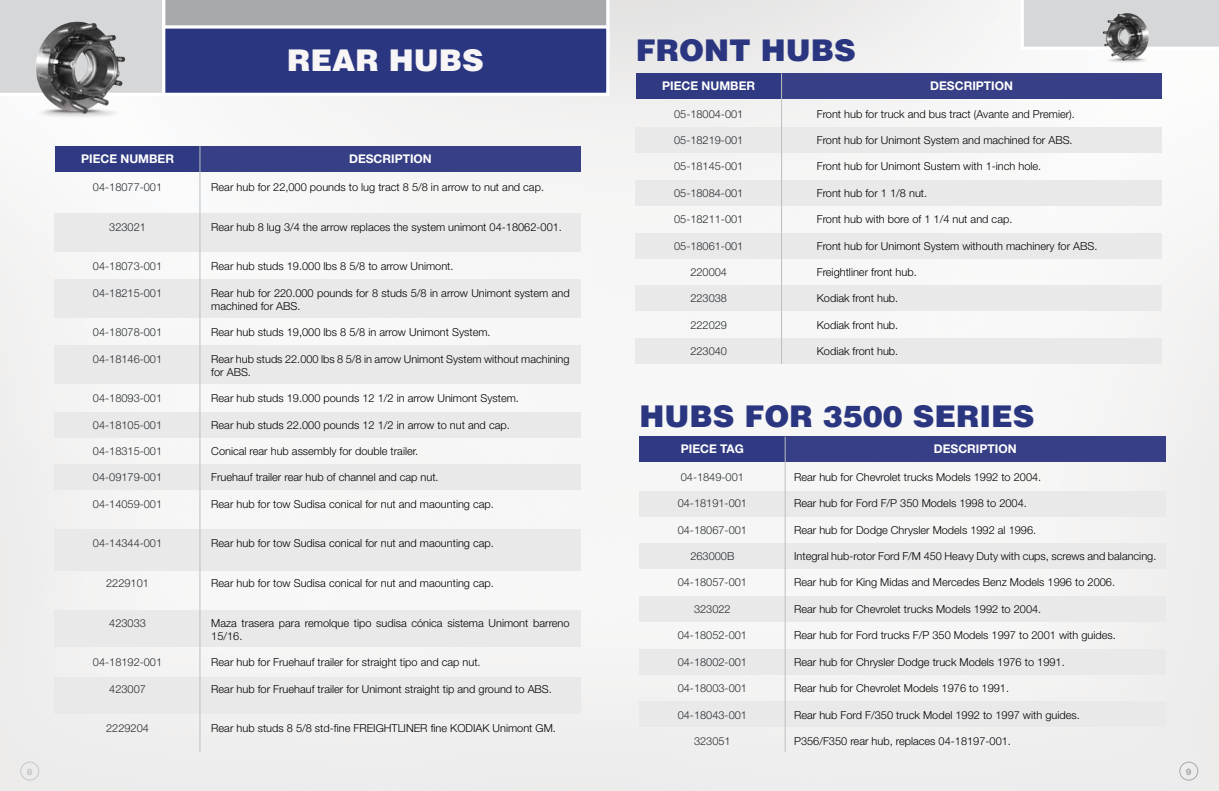
<style>
.page{position:relative;width:1219px;height:791px;background:#fff}
.page>*{position:absolute;margin:0;border:0;box-sizing:border-box;transform-origin:0 0}
.t1{font:900 30px "Helvetica";color:#2b3681}
.t2{font:900 30px "Helvetica";color:#f7f5f5}
.t3{font:700 12px "Helvetica Neue";color:#fff}
.t4{font:300 11px/13.2px "Helvetica Neue";color:#000}
.t5{font:300 11px "Helvetica Neue";color:#252a2d}
.t6{font:800 9px "Helvetica Neue";color:#a7a9ac}
</style>
<div class="page">
<img style="left:0;top:0;width:1219px;height:791px">
<div style="left:21px;top:762px;width:18px;height:18px;border:1px solid #a7a9ac;border-radius:50%"></div>
<div style="left:1179px;top:762px;width:19px;height:18px;border:1px solid #a7a9ac;border-radius:50%"></div>
<svg style="left:0;top:0;width:611px;height:98px;background:#6f76a1"></svg>
<div style="left:55px;top:146px;width:145px;height:26px;background:#2f3a83"></div>
<div style="left:200px;top:146px;width:380px;height:26px;background:#373f86"></div>
<div style="left:55px;top:214px;width:526px;height:38px;background:#e9e9ea"></div>
<div style="left:55px;top:280px;width:526px;height:38px;background:#e9e9ea"></div>
<div style="left:55px;top:346px;width:526px;height:38px;background:#e9e9ea"></div>
<div style="left:55px;top:412px;width:526px;height:25px;background:#e9e9ea"></div>
<div style="left:55px;top:464px;width:526px;height:25px;background:#e9e9ea"></div>
<div style="left:55px;top:529px;width:526px;height:41px;background:#e9e9ea"></div>
<div style="left:55px;top:610px;width:526px;height:37px;background:#e9e9ea"></div>
<div style="left:55px;top:677px;width:526px;height:37px;background:#e9e9ea"></div>
<hr style="left:199px;top:146px;width:1px;height:606px;background:#bcbec0">
<svg style="left:1019px;top:0;width:200px;height:52px;background:#dadbdc"></svg>
<img style="left:24px;top:13px;width:111px;height:111px">
<img style="left:1097px;top:8px;width:57px;height:58px">
<div style="left:636px;top:73px;width:146px;height:25px;background:#2f3a83"></div>
<div style="left:782px;top:73px;width:380px;height:25px;background:#373f86"></div>
<div style="left:636px;top:127px;width:526px;height:26px;background:#e9e9ea"></div>
<div style="left:636px;top:180px;width:526px;height:26px;background:#e9e9ea"></div>
<div style="left:636px;top:233px;width:526px;height:25px;background:#e9e9ea"></div>
<div style="left:636px;top:286px;width:526px;height:25px;background:#e9e9ea"></div>
<div style="left:636px;top:338px;width:526px;height:26px;background:#e9e9ea"></div>
<hr style="left:781px;top:73px;width:1px;height:291px;background:#bcbec0">
<div style="left:639px;top:436px;width:146px;height:26px;background:#2f3a83"></div>
<div style="left:785px;top:436px;width:380px;height:26px;background:#373f86"></div>
<div style="left:639px;top:491px;width:526px;height:25px;background:#e9e9ea"></div>
<div style="left:639px;top:543px;width:526px;height:26px;background:#e9e9ea"></div>
<div style="left:639px;top:596px;width:526px;height:26px;background:#e9e9ea"></div>
<div style="left:639px;top:649px;width:526px;height:25px;background:#e9e9ea"></div>
<div style="left:639px;top:702px;width:526px;height:25px;background:#e9e9ea"></div>
<hr style="left:785px;top:437px;width:1px;height:315px;background:#bcbec0">
<p class="t3" style="left:81px;top:152px;width:94px">PIECE NUMBER</p>
<p class="t5" style="left:93px;top:180px;width:71px">04-18077-001</p>
<p class="t5" style="left:109px;top:220px;width:38px">323021</p>
<p class="t5" style="left:93px;top:259px;width:71px">04-18073-001</p>
<p class="t5" style="left:93px;top:286px;width:71px">04-18215-001</p>
<p class="t5" style="left:93px;top:325px;width:71px">04-18078-001</p>
<p class="t5" style="left:93px;top:352px;width:71px">04-18146-001</p>
<p class="t5" style="left:93px;top:391px;width:71px">04-18093-001</p>
<p class="t5" style="left:93px;top:418px;width:71px">04-18105-001</p>
<p class="t5" style="left:93px;top:444px;width:71px">04-18315-001</p>
<p class="t5" style="left:93px;top:471px;width:71px">04-09179-001</p>
<p class="t5" style="left:93px;top:497px;width:71px">04-14059-001</p>
<p class="t5" style="left:93px;top:537px;width:71px">04-14344-001</p>
<p class="t5" style="left:106px;top:576px;width:44px">2229101</p>
<p class="t5" style="left:109px;top:616px;width:38px">423033</p>
<p class="t5" style="left:93px;top:655px;width:71px">04-18192-001</p>
<p class="t5" style="left:109px;top:682px;width:38px">423007</p>
<p class="t5" style="left:106px;top:721px;width:44px">2229204</p>
<h1 class="t2" style="left:287px;top:41px;width:198px">REAR HUBS</h1>
<p class="t3" style="left:349px;top:152px;width:84px">DESCRIPTION</p>
<p class="t4" style="left:211px;top:180px;width:334px">Rear hub for 22,000 pounds to lug tract 8 5/8 in arrow to nut and cap.</p>
<p class="t4" style="left:211px;top:220px;width:352px">Rear hub 8 lug 3/4 the arrow replaces the system unimont 04-18062-001.</p>
<p class="t4" style="left:211px;top:259px;width:244px">Rear hub studs 19.000 lbs 8 5/8 to arrow Unimont.</p>
<p class="t4" style="left:211px;top:286px;width:360px">Rear hub for 220.000 pounds for 8 studs 5/8 in arrow Unimont system and machined for ABS.</p>
<p class="t4" style="left:211px;top:325px;width:281px">Rear hub studs 19,000 lbs 8 5/8 in arrow Unimont System.</p>
<p class="t4" style="left:211px;top:352px;width:360px">Rear hub studs 22.000 lbs 8 5/8 in arrow Unimont System without machining for ABS.</p>
<p class="t4" style="left:211px;top:391px;width:309px">Rear hub studs 19.000 pounds 12 1/2 in arrow Unimont System.</p>
<p class="t4" style="left:211px;top:418px;width:300px">Rear hub studs 22.000 pounds 12 1/2 in arrow to nut and cap.</p>
<p class="t4" style="left:211px;top:444px;width:209px">Conical rear hub assembly for double trailer.</p>
<p class="t4" style="left:211px;top:471px;width:229px">Fruehauf trailer rear hub of channel and cap nut.</p>
<p class="t4" style="left:211px;top:497px;width:284px">Rear hub for tow Sudisa conical for nut and maounting cap.</p>
<p class="t4" style="left:211px;top:537px;width:284px">Rear hub for tow Sudisa conical for nut and maounting cap.</p>
<p class="t4" style="left:211px;top:576px;width:284px">Rear hub for tow Sudisa conical for nut and maounting cap.</p>
<p class="t4" style="left:211px;top:616px;width:360px">Maza trasera para remolque tipo sudisa cónica sistema Unimont barreno<br>15/16.</p>
<p class="t4" style="left:211px;top:655px;width:271px">Rear hub for Fruehauf trailer for straight tipo and cap nut.</p>
<p class="t4" style="left:211px;top:682px;width:342px">Rear hub for Fruehauf trailer for Unimont straight tip and ground to ABS.</p>
<p class="t4" style="left:211px;top:721px;width:346px">Rear hub studs 8 5/8 std-fine FREIGHTLINER fine KODIAK Unimont GM.</p>
<h1 class="t1" style="left:636px;top:30px;width:221px">FRONT HUBS</h1>
<p class="t3" style="left:662px;top:78px;width:94px">PIECE NUMBER</p>
<p class="t5" style="left:674px;top:107px;width:71px">05-18004-001</p>
<p class="t5" style="left:674px;top:133px;width:71px">05-18219-001</p>
<p class="t5" style="left:674px;top:160px;width:71px">05-18145-001</p>
<p class="t5" style="left:674px;top:186px;width:71px">05-18084-001</p>
<p class="t5" style="left:674px;top:213px;width:71px">05-18211-001</p>
<p class="t5" style="left:674px;top:239px;width:71px">05-18061-001</p>
<p class="t5" style="left:690px;top:265px;width:38px">220004</p>
<p class="t5" style="left:690px;top:292px;width:38px">223038</p>
<p class="t5" style="left:690px;top:318px;width:38px">222029</p>
<p class="t5" style="left:690px;top:345px;width:38px">223040</p>
<p class="t3" style="left:930px;top:78px;width:84px">DESCRIPTION</p>
<p class="t4" style="left:817px;top:107px;width:260px">Front hub for truck and bus tract (Avante and Premier).</p>
<p class="t4" style="left:817px;top:133px;width:257px">Front hub for Unimont System and machined for ABS.</p>
<p class="t4" style="left:817px;top:160px;width:226px">Front hub for Unimont Sustem with 1-inch hole.</p>
<p class="t4" style="left:817px;top:186px;width:112px">Front hub for 1 1/8 nut.</p>
<p class="t4" style="left:817px;top:212px;width:197px">Front hub with bore of 1 1/4 nut and cap.</p>
<p class="t4" style="left:817px;top:239px;width:282px">Front hub for Unimont System withouth machinery for ABS.</p>
<p class="t4" style="left:817px;top:265px;width:102px">Freightliner front hub.</p>
<p class="t4" style="left:817px;top:292px;width:83px">Kodiak front hub.</p>
<p class="t4" style="left:817px;top:318px;width:83px">Kodiak front hub.</p>
<p class="t4" style="left:817px;top:344px;width:83px">Kodiak front hub.</p>
<h1 class="t1" style="left:639px;top:396px;width:396px">HUBS FOR 3500 SERIES</h1>
<p class="t3" style="left:681px;top:441px;width:65px">PIECE TAG</p>
<p class="t5" style="left:681px;top:470px;width:65px">04-1849-001</p>
<p class="t5" style="left:678px;top:497px;width:71px">04-18191-001</p>
<p class="t5" style="left:678px;top:523px;width:71px">04-18067-001</p>
<p class="t5" style="left:690px;top:549px;width:46px">263000B</p>
<p class="t5" style="left:678px;top:576px;width:71px">04-18057-001</p>
<p class="t5" style="left:694px;top:602px;width:38px">323022</p>
<p class="t5" style="left:678px;top:629px;width:71px">04-18052-001</p>
<p class="t5" style="left:678px;top:655px;width:71px">04-18002-001</p>
<p class="t5" style="left:678px;top:681px;width:71px">04-18003-001</p>
<p class="t5" style="left:678px;top:708px;width:71px">04-18043-001</p>
<p class="t5" style="left:694px;top:734px;width:38px">323051</p>
<p class="t3" style="left:934px;top:441px;width:84px">DESCRIPTION</p>
<p class="t4" style="left:794px;top:470px;width:249px">Rear hub for Chevrolet trucks Models 1992 to 2004.</p>
<p class="t4" style="left:794px;top:496px;width:234px">Rear hub for Ford F/P 350 Models 1998 to 2004.</p>
<p class="t4" style="left:794px;top:523px;width:244px">Rear hub for Dodge Chrysler Models 1992 al 1996.</p>
<p class="t4" style="left:794px;top:549px;width:364px">Integral hub-rotor Ford F/M 450 Heavy Duty with cups, screws and balancing.</p>
<p class="t4" style="left:794px;top:576px;width:322px">Rear hub for King Midas and Mercedes Benz Models 1996 to 2006.</p>
<p class="t4" style="left:794px;top:602px;width:249px">Rear hub for Chevrolet trucks Models 1992 to 2004.</p>
<p class="t4" style="left:794px;top:628px;width:323px">Rear hub for Ford trucks F/P 350 Models 1997 to 2001 with guides.</p>
<p class="t4" style="left:794px;top:655px;width:272px">Rear hub for Chrysler Dodge truck Models 1976 to 1991.</p>
<p class="t4" style="left:794px;top:681px;width:217px">Rear hub for Chevrolet Models 1976 to 1991.</p>
<p class="t4" style="left:794px;top:708px;width:287px">Rear hub Ford F/350 truck Model 1992 to 1997 with guides.</p>
<p class="t4" style="left:794px;top:734px;width:218px">P356/F350 rear hub, replaces 04-18197-001.</p>
<p class="t6" style="left:27px;top:766px;width:7px">8</p>
<p class="t6" style="left:1186px;top:766px;width:7px">9</p>
</div>
